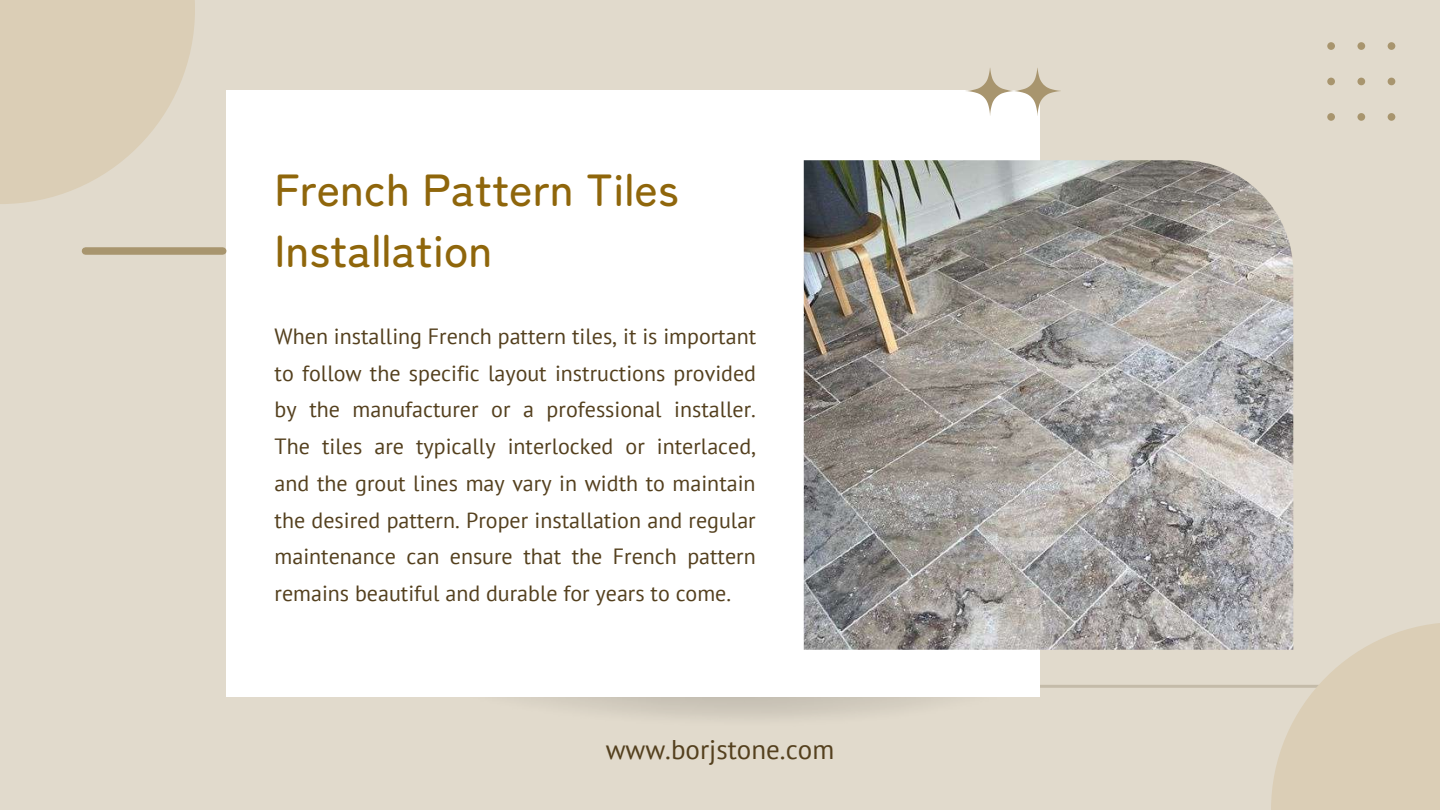
<style>
.page{position:relative;width:1440px;height:810px;background:#e1dacc}
.page>*{position:absolute;margin:0;border:0;box-sizing:border-box;transform-origin:0 0}
.t1{font:500 45px/60.8px "Zen Maru Gothic";color:#8f660b}
.t2{font:27px "PT Sans";color:#54401e}
.t3{font:22px/36.8px "PT Sans";color:#54401e;text-align:justify}
</style>
<div class="page">
<svg style="left:0;top:0;width:195px;height:204px;fill:#dbceb6"></svg>
<hr style="left:614px;top:685px;width:826px;height:3px;background:#54401e">
<img style="left:538px;top:685px;width:506px;height:32px">
<div style="left:226px;top:90px;width:814px;height:607px;background:#fff"></div>
<img style="left:804px;top:160px;width:489px;height:490px">
<svg style="left:966px;top:68px;width:95px;height:48px"></svg>
<svg style="left:1327px;top:42px;width:68px;height:79px"></svg>
<div style="left:86px;top:247px;width:137px;height:8px;background:#a8956e"></div>
<svg style="left:1271px;top:622px;width:169px;height:188px;fill:#dbceb6"></svg>
<h1 class="t1" style="left:275px;top:156px;width:406px">French Pattern Tiles<br>Installation</h1>
<p class="t3" style="left:275px;top:317px;width:483px">When installing French pattern tiles, it is important to follow the specific layout instructions provided by the manufacturer or a professional installer.<br>The tiles are typically interlocked or interlaced, and the grout lines may vary in width to maintain the desired pattern. Proper installation and regular maintenance can ensure that the French pattern remains beautiful and durable for years to come.</p>
<p class="t2" style="left:606px;top:731px;width:230px">www.borjstone.com</p>
</div>
